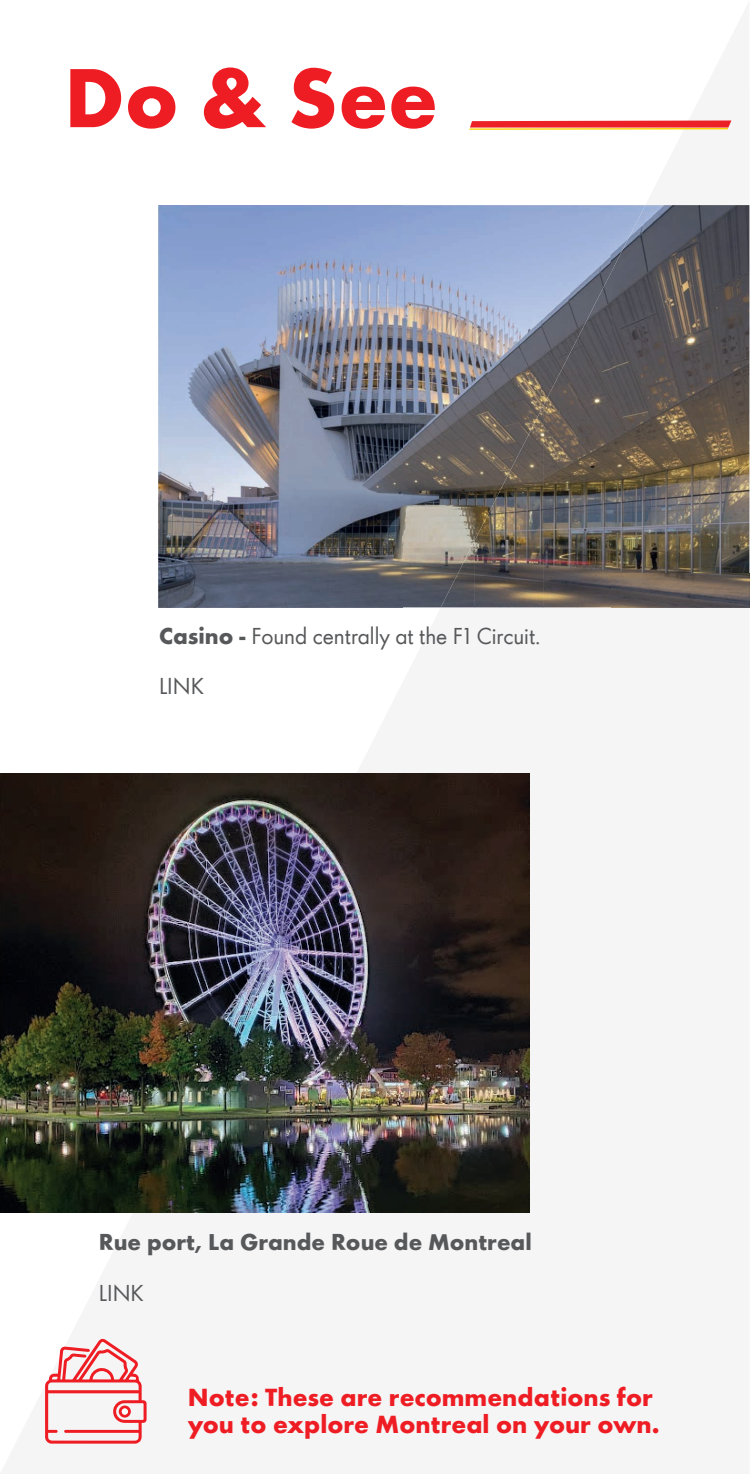
<style>
.page{position:relative;width:750px;height:1474px;background:#fff}
.page>*{position:absolute;margin:0;border:0;box-sizing:border-box;transform-origin:0 0}
.t1{font:700 77px "Shell";color:#ee1d23}
.t2{font:700 23px/27.6px "Shell";color:#ee1d23}
.t3{font:21px "Shell";color:#57585a}
.t4{font:700 21px "Shell";color:#57585a}
.s1{font-weight:700}
</style>
<div class="page">
<svg style="left:469px;top:120px;width:262px;height:10px;background:#f1644b"></svg>
<svg style="left:45px;top:1338px;width:102px;height:106px"></svg>
<div style="left:122px;top:1408px;width:6px;height:7px;background:#fff;border-radius:50%"></div>
<img style="left:159px;top:205px;width:243px;height:402px">
<img style="left:402px;top:205px;width:209px;height:168px">
<img style="left:611px;top:205px;width:1px;height:65px">
<img style="left:402px;top:373px;width:139px;height:134px">
<img style="left:541px;top:373px;width:2px;height:32px">
<img style="left:402px;top:507px;width:72px;height:67px">
<img style="left:402px;top:574px;width:39px;height:33px">
<img style="left:612px;top:205px;width:137px;height:402px">
<img style="left:578px;top:270px;width:34px;height:337px">
<img style="left:543px;top:337px;width:35px;height:270px">
<img style="left:509px;top:405px;width:35px;height:202px">
<img style="left:474px;top:472px;width:35px;height:135px">
<img style="left:441px;top:540px;width:34px;height:67px">
<img style="left:0;top:773px;width:529px;height:439px">
<h1 class="t1" style="left:64px;top:34px;width:375px">Do &amp; See</h1>
<p class="t3" style="left:159px;top:620px;width:383px"><span class="s1">Casino -</span> Found centrally at the F1 Circuit.</p>
<p class="t3" style="left:159px;top:670px;width:46px">LINK</p>
<p class="t4" style="left:99px;top:1225px;width:434px">Rue port, La Grande Roue de Montreal</p>
<p class="t3" style="left:99px;top:1276px;width:46px">LINK</p>
<p class="t2" style="left:188px;top:1381px;width:474px">Note: These are recommendations for you to explore Montreal on your own.</p>
</div>
